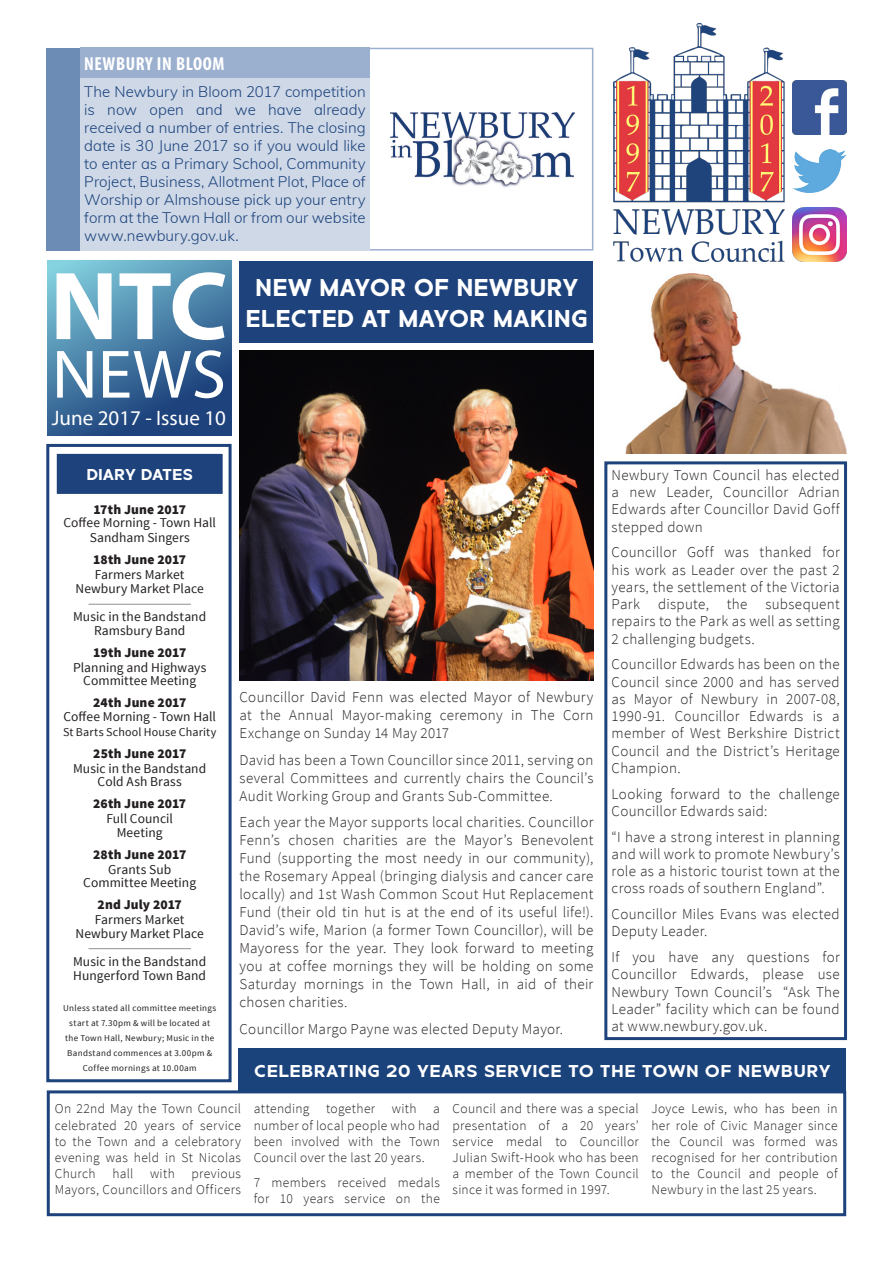
<style>
.page{position:relative;width:893px;height:1263px;background:#fff}
.page>*{position:absolute;margin:0;border:0;box-sizing:border-box;transform-origin:0 0}
.t1{font:700 97.5px "Myriad Pro";color:#fff}
.t2{font:69px "Myriad Pro";color:#fff}
.t3{font:700 25.5px "Metrisch";color:#fff}
.t4{font:21px "Myriad Pro";color:#fff}
.t5{font:700 condensed 18.9px "Myriad Pro";letter-spacing:.03em;color:#fff}
.t6{font:700 18px "Metrisch";letter-spacing:.02em;color:#fff;scale:1.05 1}
.t7{font:700 16.5px "Metrisch";color:#fff;scale:1.05 1}
.Paragraph_Style_1{font:300 15px/17.2px "Source Sans Pro";letter-spacing:.02em;color:#231f20;text-align:justify}
.Paragraph_Style_1-2{font:300 15px/18px "Muli";letter-spacing:.005em;color:#1a427b;text-align:justify}
.Paragraph_Style_1-3{font:300 13.5px/16.2px "Source Sans Pro";letter-spacing:.025em;color:#231f20;text-align:justify}
.Paragraph_Style_1-4{font:13.5px/15px "Source Sans Pro";letter-spacing:.005em;color:#231f20;text-align:center}
.Paragraph_Style_1-5{font:900 13.5px/15px "Source Sans Pro";letter-spacing:.01em;color:#231f20;text-align:center}
.Paragraph_Style_1-6{font:12px "Source Sans Pro";letter-spacing:.015em;color:#231f20}
.Paragraph_Style_1-7{font:9px/15px "Source Sans Pro";letter-spacing:.04em;color:#231f20;text-align:center}
.s1{font-weight:900}
.s2{font-weight:400}
</style>
<div class="page">
<div style="left:604px;top:461px;width:243px;height:579px;border:3px solid #1d427c"></div>
<div style="left:329px;top:48px;width:264px;height:203px;background:#fff;border:2px solid #9bafce"></div>
<div style="left:80px;top:48px;width:290px;height:30px;background:#9bafce"></div>
<div style="left:47px;top:1090px;width:799px;height:126px;background:#fff;border:3px solid #1d427c"></div>
<div style="left:238px;top:1048px;width:608px;height:43px;background:#1a427b"></div>
<img style="left:613px;top:23px;width:171px;height:238px">
<div style="left:240px;top:262px;width:353px;height:81px;background:#1d427c"></div>
<div style="left:47px;top:48px;width:33px;height:203px;background:#6d8cb5"></div>
<div style="left:46px;top:444px;width:186px;height:638px;background:#fff;border:3px solid #1d427c"></div>
<div style="left:56px;top:453px;width:167px;height:42px;background:#1d427c"></div>
<div style="left:55px;top:452px;width:169px;height:43px;border:2px solid #fff"></div>
<img style="left:240px;top:351px;width:353px;height:329px">
<hr style="left:89px;top:604px;width:102px;height:1px;background:#231f20">
<hr style="left:89px;top:948px;width:102px;height:1px;background:#231f20">
<img style="left:792px;top:81px;width:54px;height:53px">
<img style="left:792px;top:149px;width:54px;height:44px">
<img style="left:792px;top:208px;width:54px;height:53px">
<svg style="left:47px;top:260px;width:185px;height:176px;background:#4479a2"></svg>
<img style="left:390px;top:113px;width:185px;height:75px">
<div style="left:80px;top:78px;width:290px;height:173px;background:#cfd8e7"></div>
<img style="left:625px;top:273px;width:221px;height:181px">
<div style="left:754px;top:271px;width:138px;height:100px;background:#fff"></div>
<svg style="left:840px;top:331px;width:52px;height:99px"></svg>
<p class="t5" style="left:84px;top:52px;width:142px">NEWBURY IN BLOOM</p>
<p class="Paragraph_Style_1-2" style="left:84px;top:82px;width:283px">The Newbury in Bloom 2017 competition is now open and we have already received a number of entries. The closing date is 30 June 2017 so if you would like to enter as a Primary School, Community Project, Business, Allotment Plot, Place of Worship or Almshouse pick up your entry form at the Town Hall or from our website www.newbury.gov.uk.</p>
<p class="t1" style="left:50px;top:243px;width:179px">NTC</p>
<p class="t2" style="left:52px;top:332px;width:176px">NEWS</p>
<p class="t4" style="left:52px;top:405px;width:176px">June 2017 - Issue 10</p>
<p class="t3" style="left:255px;top:273px;width:325px">NEW MAYOR OF NEWBURY</p>
<p class="t3" style="left:246px;top:304px;width:344px">ELECTED AT MAYOR MAKING</p>
<p class="t7" style="left:86px;top:465px;width:103px">DIARY DATES</p>
<p class="Paragraph_Style_1-4" style="left:63px;top:503px;width:154px;line-height:13.5px"><span class="s1">17th June 2017<br></span>Coffee Morning - Town Hall</p>
<p class="Paragraph_Style_1-4" style="left:90px;top:530px;width:102px">Sandham Singers</p>
<p class="Paragraph_Style_1-4" style="left:93px;top:552px;width:95px;text-align:left"><span class="s1">18th June 2017<br></span>Farmers Market</p>
<p class="Paragraph_Style_1-4" style="left:73px;top:574px;width:135px;line-height:28.5px;text-align:left">Newbury Market Place<br>Music in the Bandstand</p>
<p class="Paragraph_Style_1-4" style="left:94px;top:623px;width:93px">Ramsbury Band</p>
<p class="Paragraph_Style_1-4" style="left:73px;top:645px;width:135px"><span class="s1">19th June 2017<br></span>Planning and Highways</p>
<p class="Paragraph_Style_1-4" style="left:83px;top:673px;width:114px">Committee Meeting</p>
<p class="Paragraph_Style_1-4" style="left:63px;top:696px;width:154px;line-height:13.5px"><span class="s1">24th June 2017<br></span>Coffee Morning - Town Hall</p>
<p class="Paragraph_Style_1-6" style="left:63px;top:724px;width:155px">St Barts School House Charity</p>
<p class="Paragraph_Style_1-4" style="left:73px;top:746px;width:135px"><span class="s1">25th June 2017<br></span>Music in the Bandstand</p>
<p class="Paragraph_Style_1-4" style="left:98px;top:774px;width:86px">Cold Ash Brass</p>
<p class="Paragraph_Style_1-5" style="left:93px;top:797px;width:95px">26th June 2017<br><span class="s2">Full Council</span></p>
<p class="Paragraph_Style_1-4" style="left:117px;top:825px;width:48px">Meeting</p>
<p class="Paragraph_Style_1-5" style="left:93px;top:847px;width:95px">28th June 2017<br><span class="s2">Grants Sub</span></p>
<p class="Paragraph_Style_1-4" style="left:83px;top:875px;width:114px">Committee Meeting</p>
<p class="Paragraph_Style_1-4" style="left:95px;top:897px;width:91px;text-align:left"><span class="s1">2nd July 2017<br></span>Farmers Market</p>
<p class="Paragraph_Style_1-4" style="left:73px;top:919px;width:135px;line-height:28.5px;text-align:left">Newbury Market Place<br>Music in the Bandstand</p>
<p class="Paragraph_Style_1-4" style="left:73px;top:968px;width:134px">Hungerford Town Band</p>
<p class="Paragraph_Style_1-7" style="left:63px;top:1000px;width:155px">Unless stated all committee meetings start at 7.30pm &amp; will be located at the Town Hall, Newbury; Music in the Bandstand commences at 3.00pm &amp; Coffee mornings at 10.00am</p>
<p class="Paragraph_Style_1" style="left:612px;top:466px;width:230px">Newbury Town Council has elected a new Leader, Councillor Adrian Edwards after Councillor David Goff stepped down</p>
<p class="Paragraph_Style_1" style="left:612px;top:544px;width:230px">Councillor Goff was thanked for his work as Leader over the past 2 years, the settlement of the Victoria Park dispute, the subsequent repairs to the Park as well as setting 2 challenging budgets.</p>
<p class="Paragraph_Style_1" style="left:612px;top:656px;width:230px">Councillor Edwards has been on the Council since 2000 and has served as Mayor of Newbury in 2007-08, 1990-91. Councillor Edwards is a member of West Berkshire District Council and the District’s Heritage Champion.</p>
<p class="Paragraph_Style_1" style="left:612px;top:785px;width:230px">Looking forward to the challenge<br>Councillor Edwards said:</p>
<p class="Paragraph_Style_1" style="left:612px;top:828px;width:230px">“I have a strong interest in planning and will work to promote Newbury’s role as a historic tourist town at the cross roads of southern England”.</p>
<p class="Paragraph_Style_1" style="left:612px;top:906px;width:230px">Councillor Miles Evans was elected<br>Deputy Leader.</p>
<p class="Paragraph_Style_1" style="left:612px;top:949px;width:230px">If you have any questions for Councillor Edwards, please use Newbury Town Council’s “Ask The Leader” facility which can be found at www.newbury.gov.uk.</p>
<p class="Paragraph_Style_1" style="left:240px;top:688px;width:355px;line-height:18px">Councillor David Fenn was elected Mayor of Newbury at the Annual Mayor-making ceremony in The Corn Exchange on Sunday 14 May 2017</p>
<p class="Paragraph_Style_1" style="left:240px;top:751px;width:355px;line-height:18px">David has been a Town Councillor since 2011, serving on several Committees and currently chairs the Council’s Audit Working Group and Grants Sub-Committee.</p>
<p class="Paragraph_Style_1" style="left:240px;top:813px;width:355px;line-height:18px">Each year the Mayor supports local charities. Councillor Fenn’s chosen charities are the Mayor’s Benevolent Fund (supporting the most needy in our community), the Rosemary Appeal (bringing dialysis and cancer care locally) and 1st Wash Common Scout Hut Replacement Fund (their old tin hut is at the end of its useful life!).<br>David’s wife, Marion (a former Town Councillor), will be Mayoress for the year. They look forward to meeting you at coffee mornings they will be holding on some Saturday mornings in the Town Hall, in aid of their chosen charities.</p>
<p class="Paragraph_Style_1" style="left:240px;top:1020px;width:325px">Councillor Margo Payne was elected Deputy Mayor.</p>
<p class="t6" style="left:254px;top:1060px;width:550px">CELEBRATING 20 YEARS SERVICE TO THE TOWN OF NEWBURY</p>
<p class="Paragraph_Style_1-3" style="left:55px;top:1101px;width:188px">On 22nd May the Town Council celebrated 20 years of service to the Town and a celebratory evening was held in St Nicolas Church hall with previous Mayors, Councillors and Officers</p>
<p class="Paragraph_Style_1-3" style="left:254px;top:1101px;width:188px">attending together with a number of local people who had been involved with the Town Council over the last 20 years.</p>
<p class="Paragraph_Style_1-3" style="left:453px;top:1101px;width:188px">Council and there was a special presentation of a 20 years’ service medal to Councillor Julian Swift-Hook who has been a member of the Town Council since it was formed in 1997.</p>
<p class="Paragraph_Style_1-3" style="left:651px;top:1101px;width:188px">Joyce Lewis, who has been in her role of Civic Manager since the Council was formed was recognised for her contribution to the Council and people of Newbury in the last 25 years.</p>
<p class="Paragraph_Style_1-3" style="left:254px;top:1174px;width:188px">7 members received medals for 10 years service on the</p>
</div>
